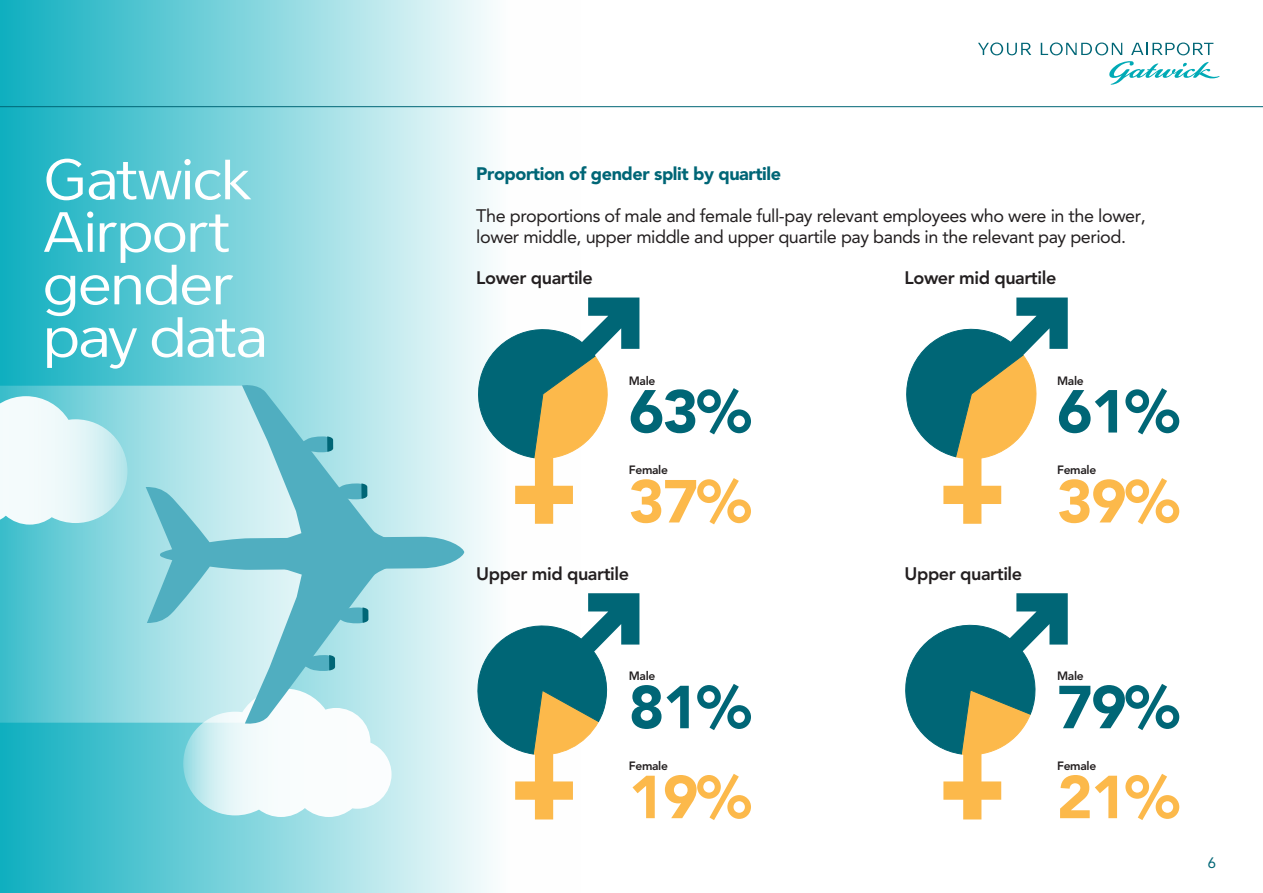
<style>
.page{position:relative;width:1263px;height:893px;background:#fff}
.page>*{position:absolute;margin:0;border:0;box-sizing:border-box;transform-origin:0 0}
._22pt_Gatwick_Sans_R{font:60px/52.5px "Gatwick Sans";letter-spacing:-.035em;color:#fff}
._8_5pt_Avenir_Book_B{font:900 60px "Avenir";letter-spacing:-.025em;color:#fcb94b}
._8_5pt_Avenir_Book_B-2{font:900 60px "Avenir";letter-spacing:-.025em;color:#006676}
._8_5pt_Avenir_Book_B-3{font:18px/21px "Avenir";letter-spacing:-.025em;color:#231f20}
._8_5pt_Avenir_Book_B-4{font:800 18px "Avenir";letter-spacing:-.025em;color:#231f20}
._8_5pt_Avenir_Book_B-5{font:900 18px "Avenir";letter-spacing:-.025em;color:#006676}
._8_5pt_Avenir_Book_B-6{font:15px "Avenir";color:#006676}
._8_5pt_Avenir_Book_B-7{font:800 12px "Avenir";letter-spacing:-.025em;color:#231f20}
</style>
<div class="page">
<div style="left:0;top:0;width:580px;height:893px;background:linear-gradient(to right,#12b0c0,#fff)"></div>
<svg style="left:906px;top:298px;width:162px;height:226px"></svg>
<svg style="left:474px;top:298px;width:165px;height:226px"></svg>
<svg style="left:474px;top:593px;width:165px;height:226px"></svg>
<svg style="left:905px;top:593px;width:163px;height:226px"></svg>
<svg style="left:0;top:386px;width:146px;height:337px;background:#71cfd9"></svg>
<svg style="left:146px;top:383px;width:318px;height:434px;background:#afdfe6"></svg>
<svg style="left:0;top:396px;width:127px;height:129px"></svg>
<hr style="left:0;top:106px;width:1263px;height:1px;background:#006676">
<svg style="left:1109px;top:61px;width:110px;height:24px"></svg>
<svg style="left:978px;top:43px;width:53px;height:12px"></svg>
<svg style="left:1041px;top:43px;width:81px;height:12px"></svg>
<svg style="left:1131px;top:43px;width:82px;height:12px"></svg>
<p class="_22pt_Gatwick_Sans_R" style="left:43px;top:153px;width:227px">Gatwick<br>Airport gender pay data</p>
<p class="_8_5pt_Avenir_Book_B-5" style="left:476px;top:163px;width:306px">Proportion of gender split by quartile</p>
<p class="_8_5pt_Avenir_Book_B-3" style="left:476px;top:205px;width:671px">The proportions of male and female full-pay relevant employees who were in the lower, lower middle, upper middle and upper quartile pay bands in the relevant pay period.</p>
<p class="_8_5pt_Avenir_Book_B-4" style="left:476px;top:267px;width:118px">Lower quartile</p>
<p class="_8_5pt_Avenir_Book_B-4" style="left:904px;top:267px;width:153px">Lower mid quartile</p>
<p class="_8_5pt_Avenir_Book_B-7" style="left:629px;top:373px;width:28px">Male</p>
<p class="_8_5pt_Avenir_Book_B-2" style="left:629px;top:375px;width:124px">63%</p>
<p class="_8_5pt_Avenir_Book_B-7" style="left:629px;top:463px;width:41px">Female</p>
<p class="_8_5pt_Avenir_Book_B" style="left:629px;top:465px;width:124px">37%</p>
<p class="_8_5pt_Avenir_Book_B-4" style="left:476px;top:563px;width:154px">Upper mid quartile</p>
<p class="_8_5pt_Avenir_Book_B-4" style="left:904px;top:563px;width:119px">Upper quartile</p>
<p class="_8_5pt_Avenir_Book_B-7" style="left:1057px;top:373px;width:28px">Male</p>
<p class="_8_5pt_Avenir_Book_B-2" style="left:1057px;top:375px;width:124px">61%</p>
<p class="_8_5pt_Avenir_Book_B-7" style="left:1057px;top:463px;width:41px">Female</p>
<p class="_8_5pt_Avenir_Book_B" style="left:1057px;top:465px;width:124px">39%</p>
<p class="_8_5pt_Avenir_Book_B-7" style="left:629px;top:669px;width:28px">Male</p>
<p class="_8_5pt_Avenir_Book_B-2" style="left:629px;top:671px;width:124px">81%</p>
<p class="_8_5pt_Avenir_Book_B-7" style="left:629px;top:759px;width:41px">Female</p>
<p class="_8_5pt_Avenir_Book_B" style="left:629px;top:761px;width:124px">19%</p>
<p class="_8_5pt_Avenir_Book_B-7" style="left:1057px;top:669px;width:28px">Male</p>
<p class="_8_5pt_Avenir_Book_B-2" style="left:1057px;top:671px;width:124px">79%</p>
<p class="_8_5pt_Avenir_Book_B-7" style="left:1057px;top:759px;width:41px">Female</p>
<p class="_8_5pt_Avenir_Book_B" style="left:1057px;top:761px;width:124px">21%</p>
<p class="_8_5pt_Avenir_Book_B-6" style="left:1208px;top:854px;width:10px">6</p>
</div>
